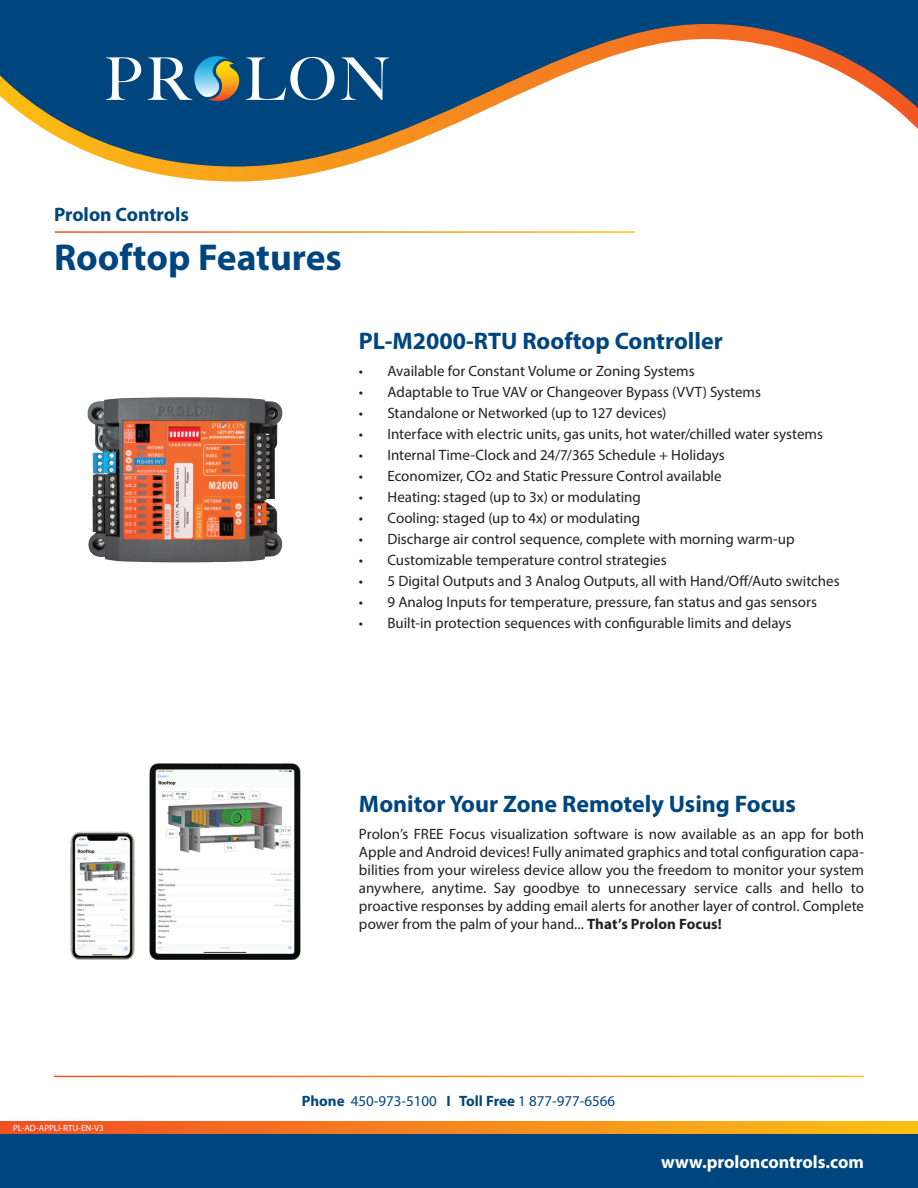
<style>
.page{position:relative;width:918px;height:1188px;background:#fff}
.page>*{position:absolute;margin:0;border:0;box-sizing:border-box;transform-origin:0 0}
.t1{font:700 37.5px "Myriad Pro";color:#00467e}
.t2{font:700 24px "Myriad Pro";color:#00467e}
.t3{font:700 19.5px "Myriad Pro";color:#00467e}
.t4{font:700 18px "Myriad Pro";color:#fff}
.t5{font:15px/18px "Myriad Pro";color:#231f20;text-align:justify}
.t6{font:15px "Myriad Pro";color:#00467e}
.t7{font:9px "Myriad Pro";color:#fff}
.s1{font-weight:700}
</style>
<div class="page">
<div style="left:0;top:0;width:918px;height:16px;background:#00467e"></div>
<svg style="left:0;top:16px;width:918px;height:166px"></svg>
<div style="left:0;top:1134px;width:918px;height:54px;background:#00467e"></div>
<svg style="left:0;top:1121px;width:918px;height:13px;background:#f5871d"></svg>
<svg style="left:106px;top:57px;width:35px;height:43px"></svg>
<svg style="left:246px;top:57px;width:89px;height:43px"></svg>
<svg style="left:341px;top:57px;width:48px;height:43px"></svg>
<svg style="left:148px;top:56px;width:92px;height:45px;background:#628995"></svg>
<img style="left:87px;top:397px;width:196px;height:166px">
<img style="left:149px;top:763px;width:152px;height:197px">
<img style="left:70px;top:832px;width:65px;height:128px">
<h3 class="t3" style="left:54px;top:202px;width:136px">Prolon Controls</h3>
<h1 class="t1" style="left:54px;top:233px;width:289px">Rooftop Features</h1>
<h2 class="t2" style="left:359px;top:325px;width:365px">PL-M2000-RTU Rooftop Controller</h2>
<p class="t5" style="left:359px;top:362px;width:337px">• Available for Constant Volume or Zoning Systems</p>
<p class="t5" style="left:359px;top:383px;width:404px">• Adaptable to True VAV or Changeover Bypass (VVT) Systems</p>
<p class="t5" style="left:359px;top:404px;width:309px">• Standalone or Networked (up to 127 devices)</p>
<p class="t5" style="left:359px;top:425px;width:466px">• Interface with electric units, gas units, hot water/chilled water systems</p>
<p class="t5" style="left:359px;top:446px;width:367px">• Internal Time-Clock and 24/7/365 Schedule + Holidays</p>
<p class="t5" style="left:359px;top:467px;width:364px">• Economizer, CO2 and Static Pressure Control available</p>
<p class="t5" style="left:359px;top:488px;width:283px">• Heating: staged (up to 3x) or modulating</p>
<p class="t5" style="left:359px;top:509px;width:283px">• Cooling: staged (up to 4x) or modulating</p>
<p class="t5" style="left:359px;top:530px;width:437px">• Discharge air control sequence, complete with morning warm-up</p>
<p class="t5" style="left:359px;top:551px;width:309px">• Customizable temperature control strategies</p>
<p class="t5" style="left:359px;top:572px;width:482px">• 5 Digital Outputs and 3 Analog Outputs, all with Hand/Off/Auto switches</p>
<p class="t5" style="left:359px;top:593px;width:460px">• 9 Analog Inputs for temperature, pressure, fan status and gas sensors</p>
<p class="t5" style="left:359px;top:614px;width:434px">• Built-in protection sequences with configurable limits and delays</p>
<h2 class="t2" style="left:359px;top:788px;width:439px">Monitor Your Zone Remotely Using Focus</h2>
<p class="t5" style="left:359px;top:825px;width:507px">Prolon’s FREE Focus visualization software is now available as an app for both Apple and Android devices! Fully animated graphics and total configuration capa&shy;bilities from your wireless device allow you the freedom to monitor your system anywhere, anytime. Say goodbye to unnecessary service calls and hello to proactive responses by adding email alerts for another layer of control. Complete power from the palm of your hand... <span class="s1">That’s Prolon Focus!</span></p>
<p class="t7" style="left:13px;top:1122px;width:92px">PL-AD-APPLI-RTU-EN-V3</p>
<p class="t6" style="left:302px;top:1091px;width:315px"><span class="s1">Phone</span> 450-973-5100 <span class="s1">I Toll Free</span> 1 877-977-6566</p>
<p class="t4" style="left:661px;top:1150px;width:204px">www.proloncontrols.com</p>
</div>
